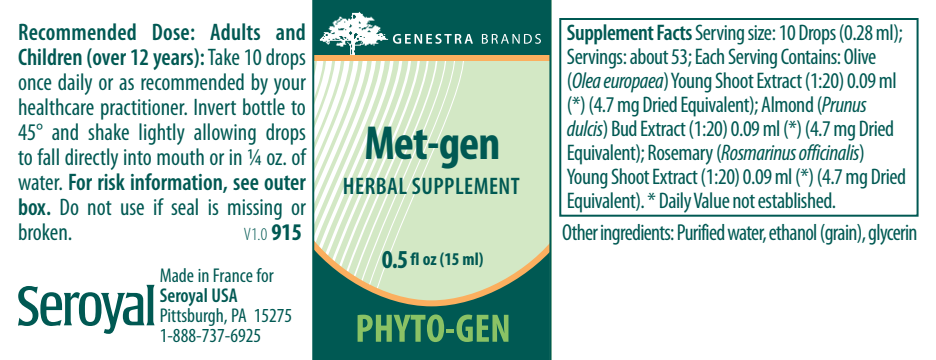
<style>
.page{position:relative;width:936px;height:360px;background:#fff}
.page>*{position:absolute;margin:0;border:0;box-sizing:border-box;transform-origin:0 0}
.t1{font:700 condensed 48px "Myriad Pro";letter-spacing:-.02em;color:#005953}
.t2{font:condensed 24px/25.2px "Myriad Pro";color:#005953;text-align:justify}
.t3{font:600 condensed 24px "Myriad Pro";letter-spacing:.02em;color:#005953}
.t4{font:condensed 23.2px "Myriad Pro";letter-spacing:-.03em;color:#005953;scale:.96 1}
.t5{font:condensed 22.8px/24px "Myriad Pro";letter-spacing:-.02em;color:#005953}
.t6{font:condensed 20px/20px "Myriad Pro";color:#005953}
.t7{font:600 condensed 20px "Myriad Pro";color:#005953}
.t8{font:700 condensed 18px "Myriad Pro";letter-spacing:-.005em;color:#005953}
.t9{font:300 condensed 18px "Myriad Pro";color:#005953}
.s1{font-weight:600}
.s2{font-weight:700;font-size:24px}
.s3{font-size:26px}
.s4{font-style:italic}
</style>
<div class="page">
<svg style="left:18px;top:285px;width:137px;height:49px"></svg>
<div style="left:314px;top:0;width:238px;height:360px;background:#d3e8c5"></div>
<svg style="left:314px;top:61px;width:150px;height:174px"></svg>
<div style="left:314px;top:309px;width:235px;height:51px;background:#005953"></div>
<svg style="left:314px;top:235px;width:235px;height:74px"></svg>
<svg style="left:358px;top:314px;width:150px;height:28px;background:#438c5b"></svg>
<div style="left:314px;top:0;width:235px;height:56px;background:#005953"></div>
<svg style="left:393px;top:34px;width:80px;height:10px"></svg>
<svg style="left:482px;top:34px;width:59px;height:10px"></svg>
<img style="left:317px;top:10px;width:73px;height:46px">
<div style="left:313px;top:56px;width:238px;height:5px;background:#fbaf5f"></div>
<hr style="left:312px;top:0;width:2px;height:360px;background:#005953">
<hr style="left:549px;top:0;width:2px;height:360px;background:#005953">
<div style="left:559px;top:18px;width:360px;height:199px;border:2px solid #005953"></div>
<p class="t2" style="left:18px;top:20px;width:290px"><span class="s1">Recommended Dose: Adults and Children (over 12 years):</span>Take 10 drops once daily or as recommended by your healthcare practitioner. Invert bottle to 45° and shake lightly allowing drops to fall directly into mouth or in ¼ oz. of water. <span class="s1">For risk information, see outer box.</span> Do not use if seal is missing or broken.</p>
<p class="t9" style="left:244px;top:223px;width:60px">V1.0 <span class="s2">915</span></p>
<p class="t6" style="left:160px;top:266px;width:115px">Made in France for</p>
<p class="t7" style="left:160px;top:284px;width:79px">Seroyal USA</p>
<p class="t6" style="left:160px;top:306px;width:134px">Pittsburgh, PA 15275<br>1-888-737-6925</p>
<h1 class="t1" style="left:364px;top:113px;width:138px">Met-gen</h1>
<p class="t3" style="left:343px;top:173px;width:179px">HERBAL SUPPLEMENT</p>
<p class="t8" style="left:382px;top:248px;width:103px"><span class="s3">0.5</span>fl oz (15 ml)</p>
<p class="t5" style="left:567px;top:20px;width:341px"><span class="s1">Supplement Facts</span> Serving size: 10 Drops (0.28 ml); Servings: about 53; Each Serving Contains: Olive (<span class="s4">Olea europaea</span>) Young Shoot Extract (1:20) 0.09ml (*) (4.7 mg Dried Equivalent); Almond (<span class="s4">Prunus dulcis</span>) Bud Extract (1:20) 0.09 ml (*) (4.7 mg Dried Equivalent); Rosemary (<span class="s4">Rosmarinus officinalis</span>)<br>Young Shoot Extract (1:20) 0.09 ml (*) (4.7 mg Dried Equivalent). * Daily Value not established.</p>
<p class="t4" style="left:562px;top:220px;width:371px">Other ingredients: Purified water, ethanol (grain), glycerin</p>
</div>
